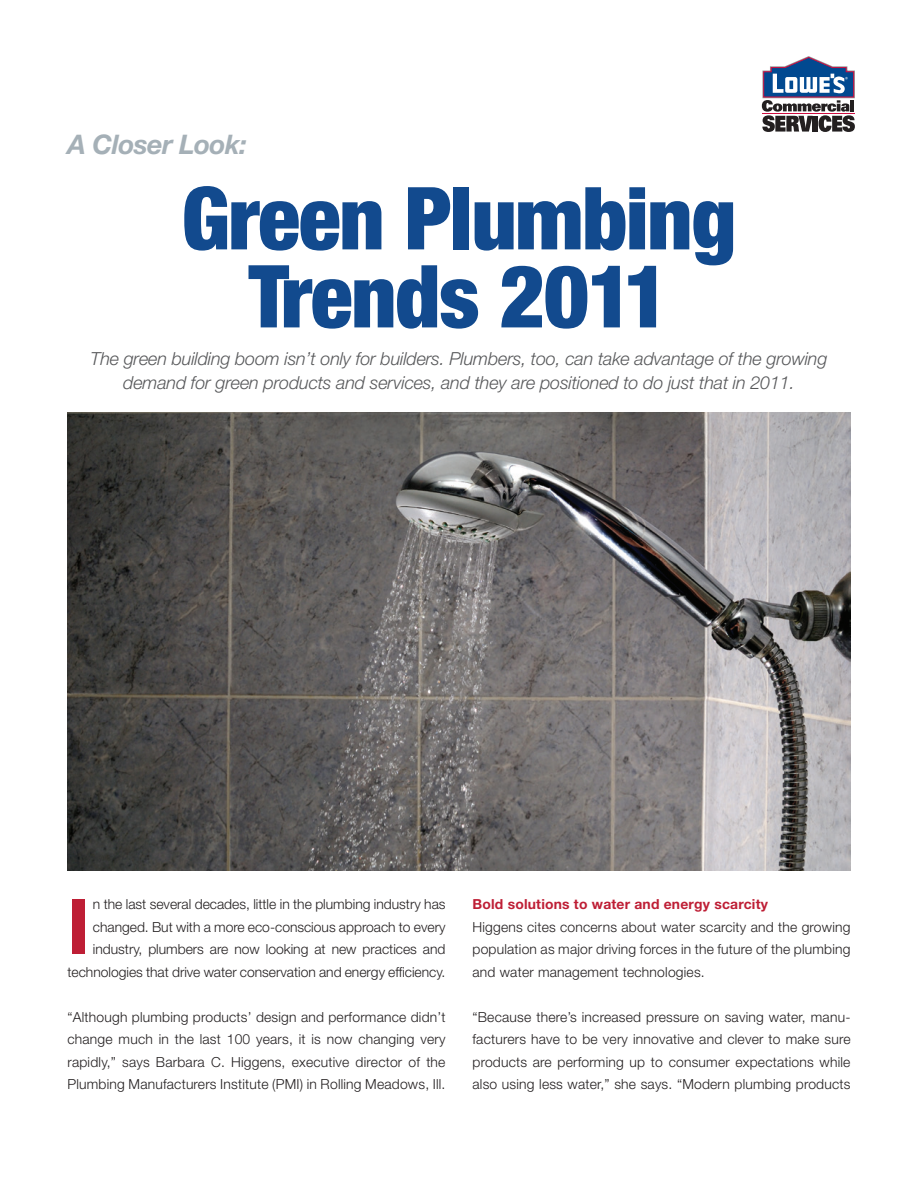
<style>
.page{position:relative;width:918px;height:1188px;background:#fff}
.page>*{position:absolute;margin:0;border:0;box-sizing:border-box;transform-origin:0 0}
.t1{font:900 condensed 87px/78px "Helvetica Neue LT Std";letter-spacing:-.015em;color:#124a8e;text-align:center}
.t2{font:700 76.95px "Helvetica Neue LT Std";color:#be1e35}
.t3{font:italic 700 27px "Helvetica Neue LT Std";letter-spacing:-.02em;color:#a5b0b7}
.t4{font:italic 300 18px/24px "Helvetica Neue LT Std";letter-spacing:-.01em;color:#57585a;text-align:center}
.t5{font:300 13.8px/22.5px "Helvetica Neue LT Std";color:#231f20;text-align:justify}
.t6{font:700 13.8px "Helvetica Neue LT Std";letter-spacing:.015em;color:#be1e35}
</style>
<div class="page">
<svg style="left:761px;top:56px;width:94px;height:76px"></svg>
<img style="left:68px;top:413px;width:782px;height:458px">
<h3 class="t3" style="left:68px;top:128px;width:181px">A Closer Look:</h3>
<h1 class="t1" style="left:182px;top:178px;width:556px">Green Plumbing<br>Trends 2011</h1>
<h3 class="t4" style="left:91px;top:346px;width:738px">The green building boom isn’t only for builders. Plumbers, too, can take advantage of the growing demand for green products and services, and they are positioned to do just that in 2011.</h3>
<p class="t5" style="left:67px;top:893px;width:380px;text-align:right">n the last several decades, little in the plumbing industry has changed. But with a more eco-conscious approach to every industry, plumbers are now looking at new practices and technologies that drive water conservation and energy efficiency.</p>
<p class="t5" style="left:67px;top:1005px;width:380px">“Although plumbing products’ design and performance didn’t change much in the last 100 years, it is now changing very rapidly,” says Barbara C. Higgens, executive director of the Plumbing Manufacturers Institute (PMI) in Rolling Meadows, Ill.</p>
<h2 class="t2" style="left:68px;top:879px;width:24px">I</h2>
<p class="t6" style="left:472px;top:896px;width:297px">Bold solutions to water and energy scarcity</p>
<p class="t5" style="left:472px;top:915px;width:380px">Higgens cites concerns about water scarcity and the growing population as major driving forces in the future of the plumbing and water management technologies.</p>
<p class="t5" style="left:472px;top:1005px;width:380px">“Because there’s increased pressure on saving water, manu&shy;facturers have to be very innovative and clever to make sure products are performing up to consumer expectations while also using less water,” she says. “Modern plumbing products</p>
</div>
